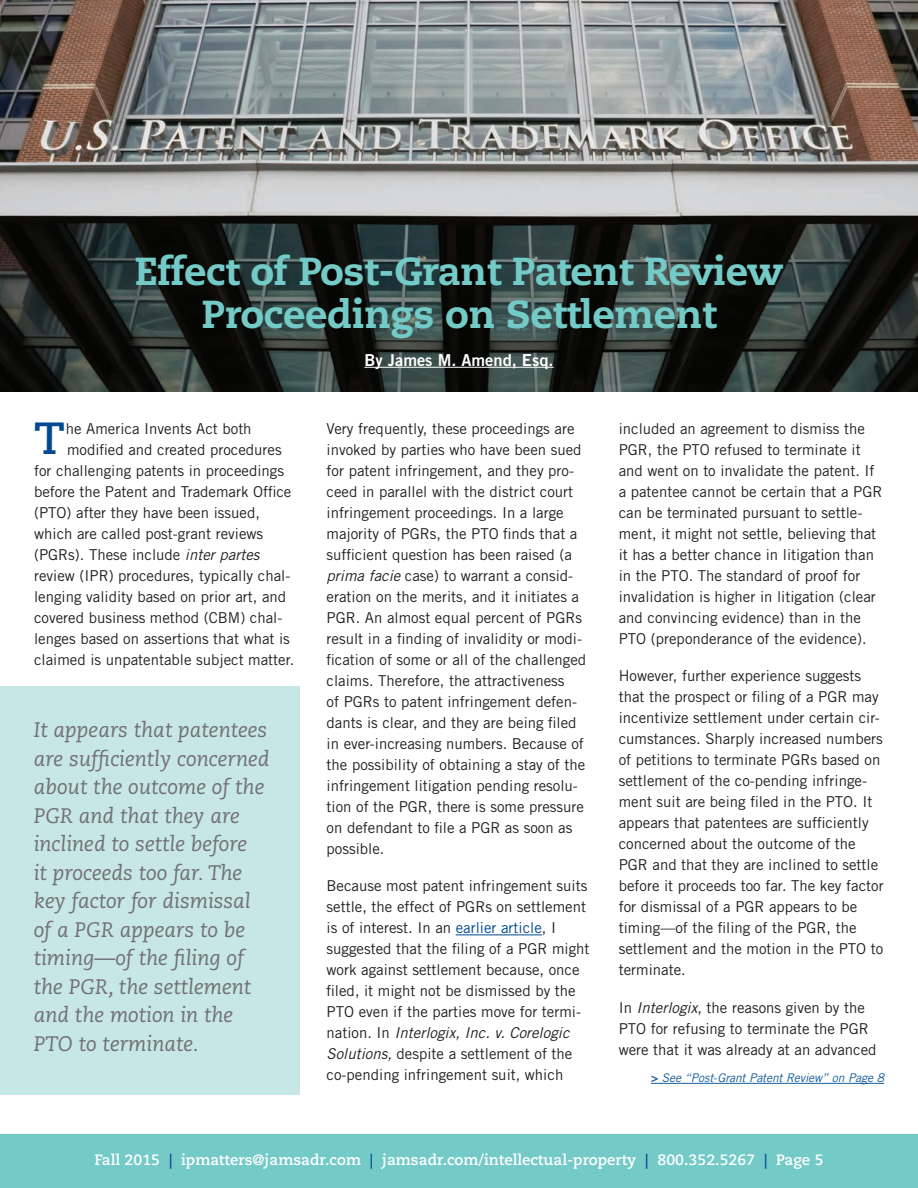
<style>
.page{position:relative;width:918px;height:1188px;background:#fff}
.page>*{position:absolute;margin:0;border:0;box-sizing:border-box;transform-origin:0 0}
.t1{font:700 45px "Caecilia";color:#014990}
.t2{font:800 39px/43.5px "Caecilia";letter-spacing:-.01em;color:#73cac7;text-align:center}
.t3{font:italic 21px/28.5px "Caecilia LT Std";color:#717074}
.t4{font:16.5px "Trade Gothic LT Std Bd 2";color:#fff}
.t5{font:15px/21px "Trade Gothic LT Std";color:#231f20}
.t6{font:700 15px "Caecilia";color:#fff}
.t7{font:italic 12px "Trade Gothic LT Std";letter-spacing:-.005em;color:#175d9e}
.s1{font-style:italic}
.s2{color:#014990}
.s3{font-family:"Trade Gothic LT Std Bd 2";font-style:normal}
</style>
<div class="page">
<div style="left:0;top:1134px;width:918px;height:54px;background:#73cac7"></div>
<div style="left:0;top:686px;width:299px;height:409px;background:#c7e7e6"></div>
<img style="left:0;top:0;width:918px;height:391px">
<hr style="left:456px;top:935px;width:86px;height:1px;background:#014990">
<hr style="left:364px;top:367px;width:190px;height:1px;background:#fff">
<hr style="left:651px;top:1083px;width:233px;height:1px;background:#175d9e">
<h2 class="t2" style="left:135px;top:250px;width:650px">Effect of Post-Grant Patent Review<br>Proceedings on Settlement</h2>
<p class="t4" style="left:364px;top:349px;width:191px">By James M. Amend, Esq.</p>
<h1 class="t1" style="left:34px;top:412px;width:32px">T</h1>
<p class="t5" style="left:66px;top:418px;width:187px">he America Invents Act both</p>
<p class="t5" style="left:67px;top:439px;width:216px">modified and created procedures</p>
<p class="t5" style="left:34px;top:460px;width:252px">for challenging patents in proceedings</p>
<p class="t5" style="left:34px;top:481px;width:259px">before the Patent and Trademark Office</p>
<p class="t5" style="left:34px;top:502px;width:227px">(PTO) after they have been issued,</p>
<p class="t5" style="left:34px;top:523px;width:231px">which are called post-grant reviews</p>
<p class="t5" style="left:34px;top:544px;width:227px">(PGRs). These include <span class="s1">inter partes</span></p>
<p class="t5" style="left:34px;top:565px;width:258px">review (IPR) procedures, typically chal-</p>
<p class="t5" style="left:34px;top:586px;width:254px">lenging validity based on prior art, and</p>
<p class="t5" style="left:34px;top:607px;width:250px">covered business method (CBM) chal-</p>
<p class="t5" style="left:34px;top:628px;width:257px">lenges based on assertions that what is</p>
<p class="t5" style="left:34px;top:649px;width:262px">claimed is unpatentable subject matter.</p>
<p class="t3" style="left:34px;top:716px;width:237px">It appears that patentees are sufficiently concerned about the outcome of the<br>PGR and that they are inclined to settle before<br>it proceeds too far. The key factor for dismissal of a PGR appears to be timing—of the filing of the PGR, the settlement and the motion in the<br>PTO to terminate.</p>
<p class="t5" style="left:327px;top:418px;width:261px">Very frequently, these proceedings are invoked by parties who have been sued for patent infringement, and they pro&shy;ceed in parallel with the district court infringement proceedings. In a large majority of PGRs, the PTO finds that a sufficient question has been raised (a <span class="s1">prima facie</span> case) to warrant a consid&shy;eration on the merits, and it initiates a PGR. An almost equal percent of PGRs result in a finding of invalidity or modi&shy;fication of some or all of the challenged claims. Therefore, the attractiveness<br>of PGRs to patent infringement defen&shy;dants is clear, and they are being filed in ever-increasing numbers. Because of the possibility of obtaining a stay of the infringement litigation pending resolu&shy;tion of the PGR, there is some pressure on defendant to file a PGR as soon as possible.</p>
<p class="t5" style="left:327px;top:875px;width:264px">Because most patent infringement suits settle, the effect of PGRs on settlement is of interest. In an <span class="s2">earlier article</span>, I suggested that the filing of a PGR might work against settlement because, once filed, it might not be dismissed by the PTO even if the parties move for termi&shy;nation. In <span class="s1">Interlogix, Inc. v. Corelogic Solutions,</span> despite a settlement of the co-pending infringement suit, which</p>
<p class="t5" style="left:619px;top:418px;width:265px">included an agreement to dismiss the PGR, the PTO refused to terminate it and went on to invalidate the patent. If a patentee cannot be certain that a PGR can be terminated pursuant to settle&shy;ment, it might not settle, believing that it has a better chance in litigation than in the PTO. The standard of proof for invalidation is higher in litigation (clear and convincing evidence) than in the PTO (preponderance of the evidence).</p>
<p class="t5" style="left:619px;top:665px;width:266px">However, further experience suggests that the prospect or filing of a PGR may incentivize settlement under certain cir&shy;cumstances. Sharply increased numbers of petitions to terminate PGRs based on settlement of the co-pending infringe&shy;ment suit are being filed in the PTO. It appears that patentees are sufficiently concerned about the outcome of the PGR and that they are inclined to settle before it proceeds too far. The key factor for dismissal of a PGR appears to be timing—of the filing of the PGR, the settlement and the motion in the PTO to terminate.</p>
<p class="t5" style="left:619px;top:997px;width:259px">In <span class="s1">Interlogix</span>, the reasons given by the<br>PTO for refusing to terminate the PGR were that it was already at an advanced</p>
<p class="t7" style="left:651px;top:1071px;width:235px"><span class="s3">&gt;</span> See “Post-Grant Patent Review” on Page 8</p>
<p class="t6" style="left:94px;top:1151px;width:731px">Fall 2015 <span class="s2">|</span> ipmatters@jamsadr.com <span class="s2">|</span> jamsadr.com/intellectual-property <span class="s2">|</span> 800.352.5267 <span class="s2">|</span> Page 5</p>
</div>
